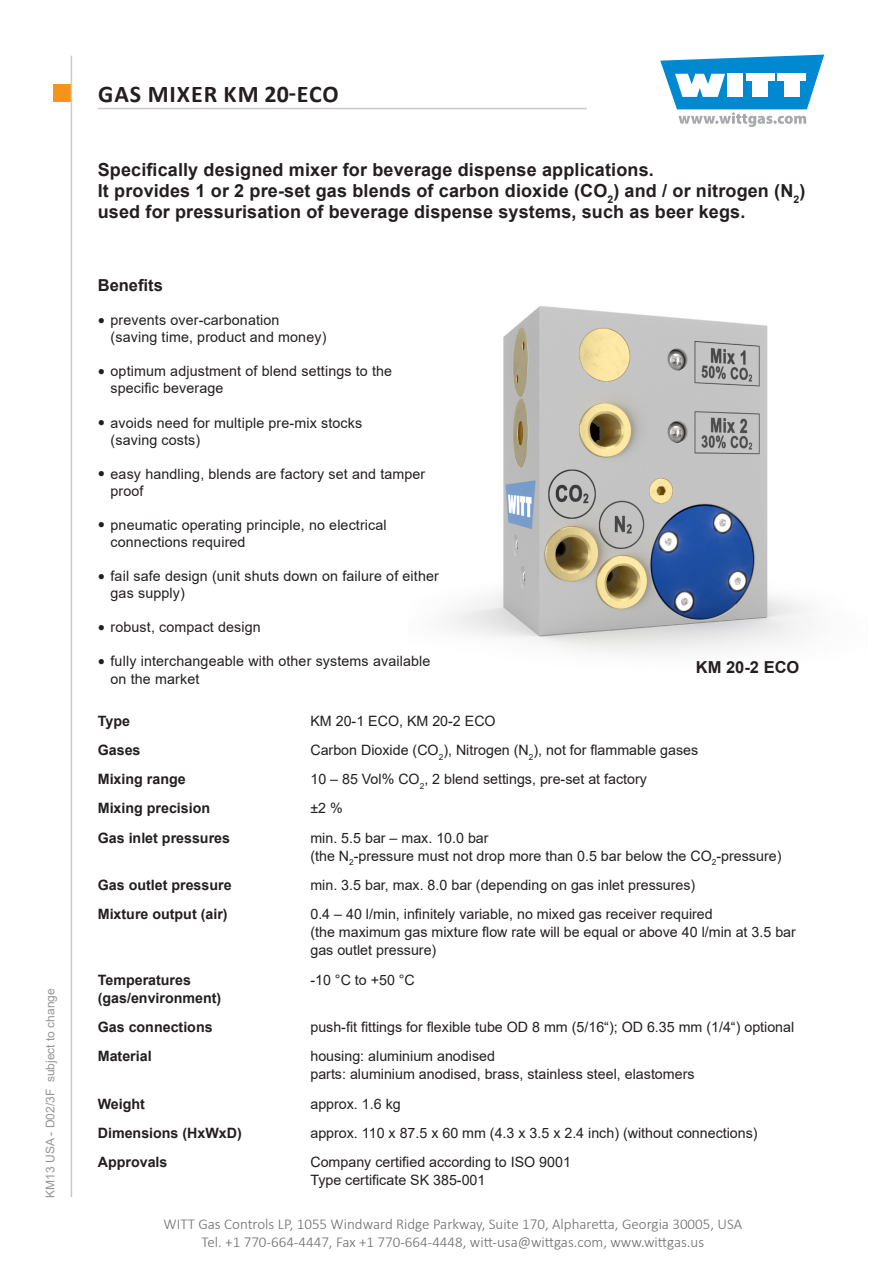
<style>
.page{position:relative;width:893px;height:1263px;background:#fff}
.page>*{position:absolute;margin:0;border:0;box-sizing:border-box;transform-origin:0 0}
.t1{font:700 24px "Calibri";letter-spacing:.04em;color:#231f20}
.Überschrift{font:700 18px/21px "Arial";letter-spacing:.01em;color:#231f20}
.Überschrift-2{font:700 16.5px "Arial";color:#231f20}
.t2{font:300 15px/18px "Calibri";color:#6b6c6f;text-align:center}
.TD{font:14.25px/17.1px "Arial";color:#231f20}
.TD-2{font:700 14.25px/18.1px "Arial";color:#231f20}
.t3{font:12px "Arial";color:#949698}
.s1{font-family:"Bookman Old Style";font-size:12px}
</style>
<div class="page">
<div style="left:53px;top:85px;width:17px;height:17px;background:#f5941d"></div>
<svg style="left:660px;top:55px;width:164px;height:72px"></svg>
<hr style="left:71px;top:56px;width:1px;height:1141px;background:#c7c9cb">
<hr style="left:98px;top:108px;width:489px;height:1px;background:#c7c9cb">
<img style="left:447px;top:306px;width:359px;height:348px">
<p class="t3" style="left:42px;top:1197px;width:211px;rotate:-90deg">KM13 USA - D02/3F subject to change</p>
<h1 class="t1" style="left:98px;top:77px;width:242px">GAS MIXER KM 20-ECO</h1>
<p class="Überschrift" style="left:98px;top:159px;width:709px">Specifically designed mixer for beverage dispense applications.<br>It provides 1 or 2 pre-set gas blends of carbon dioxide (CO<sub>2</sub>) and / or nitrogen (N<sub>2</sub>) used for pressurisation of beverage dispense systems, such as beer kegs.</p>
<p class="Überschrift-2" style="left:98px;top:274px;width:67px">Benefits</p>
<p class="TD" style="left:111px;top:311px;width:217px;text-indent:-13px"><span class="s1">●</span> prevents over-carbonation (saving time, product and money)</p>
<p class="TD" style="left:111px;top:363px;width:283px;text-indent:-13px"><span class="s1">●</span> optimum adjustment of blend settings to the specific beverage</p>
<p class="TD" style="left:111px;top:414px;width:253px;text-indent:-13px"><span class="s1">●</span> avoids need for multiple pre-mix stocks (saving costs)</p>
<p class="TD" style="left:111px;top:465px;width:316px;text-indent:-13px"><span class="s1">●</span> easy handling, blends are factory set and tamper proof</p>
<p class="TD" style="left:111px;top:516px;width:278px;text-indent:-13px"><span class="s1">●</span> pneumatic operating principle, no electrical connections required</p>
<p class="TD" style="left:111px;top:567px;width:330px;text-indent:-13px"><span class="s1">●</span> fail safe design (unit shuts down on failure of either gas supply)</p>
<p class="TD" style="left:98px;top:619px;width:165px"><span class="s1">●</span> robust, compact design</p>
<p class="TD" style="left:111px;top:653px;width:321px;text-indent:-13px"><span class="s1">●</span> fully interchangeable with other systems available on the market</p>
<p class="TD" style="left:310px;top:712px;width:187px">KM 20-1 ECO, KM 20-2 ECO</p>
<p class="TD" style="left:310px;top:741px;width:389px">Carbon Dioxide (CO<sub>2</sub>), Nitrogen (N<sub>2</sub>), not for flammable gases</p>
<p class="TD" style="left:310px;top:770px;width:338px">10 – 85 Vol% CO<sub>2</sub>, 2 blend settings, pre-set at factory</p>
<p class="TD" style="left:310px;top:800px;width:34px">±2 %</p>
<p class="TD" style="left:310px;top:828px;width:472px;line-height:18.1px">min. 5.5 bar – max. 10.0 bar<br>(the N<sub>2</sub>-pressure must not drop more than 0.5 bar below the CO<sub>2</sub>-pressure)</p>
<p class="TD" style="left:310px;top:876px;width:386px">min. 3.5 bar, max. 8.0 bar (depending on gas inlet pressures)</p>
<p class="TD" style="left:310px;top:905px;width:487px;line-height:18.1px">0.4 – 40 l/min, infinitely variable, no mixed gas receiver required<br>(the maximum gas mixture flow rate will be equal or above 40 l/min at 3.5 bar gas outlet pressure)</p>
<p class="TD" style="left:310px;top:971px;width:106px">-10 °C to +50 °C</p>
<p class="TD" style="left:310px;top:1018px;width:485px">push-fit fittings for flexible tube OD 8 mm (5/16“); OD 6.35 mm (1/4“) optional</p>
<p class="TD" style="left:310px;top:1047px;width:386px;line-height:18.1px">housing: aluminium anodised<br>parts: aluminium anodised, brass, stainless steel, elastomers</p>
<p class="TD" style="left:310px;top:1095px;width:92px">approx. 1.6 kg</p>
<p class="TD" style="left:310px;top:1124px;width:449px">approx. 110 x 87.5 x 60 mm (4.3 x 3.5 x 2.4 inch) (without connections)</p>
<p class="TD" style="left:310px;top:1153px;width:262px;line-height:18.1px">Company certified according to ISO 9001<br>Type certificate SK 385-001</p>
<p class="Überschrift-2" style="left:696px;top:656px;width:105px">KM 20-2 ECO</p>
<p class="TD-2" style="left:98px;top:712px;width:34px">Type</p>
<p class="TD-2" style="left:98px;top:741px;width:44px">Gases</p>
<p class="TD-2" style="left:98px;top:770px;width:89px">Mixing range</p>
<p class="TD-2" style="left:98px;top:799px;width:114px">Mixing precision</p>
<p class="TD-2" style="left:98px;top:829px;width:134px">Gas inlet pressures</p>
<p class="TD-2" style="left:98px;top:876px;width:135px">Gas outlet pressure</p>
<p class="TD-2" style="left:98px;top:905px;width:131px">Mixture output (air)</p>
<p class="TD-2" style="left:98px;top:971px;width:125px">Temperatures (gas/environment)</p>
<p class="TD-2" style="left:98px;top:1018px;width:116px">Gas connections</p>
<p class="TD-2" style="left:98px;top:1047px;width:55px">Material</p>
<p class="TD-2" style="left:98px;top:1095px;width:49px">Weight</p>
<p class="TD-2" style="left:98px;top:1124px;width:146px">Dimensions (HxWxD)</p>
<p class="TD-2" style="left:98px;top:1153px;width:71px">Approvals</p>
<p class="t2" style="left:164px;top:1215px;width:580px">WITT Gas Controls LP, 1055 Windward Ridge Parkway, Suite 170, Alpharetta, Georgia 30005, USA<br>Tel. +1 770-664-4447, Fax +1 770-664-4448, witt-usa@wittgas.com, www.wittgas.us</p>
</div>
